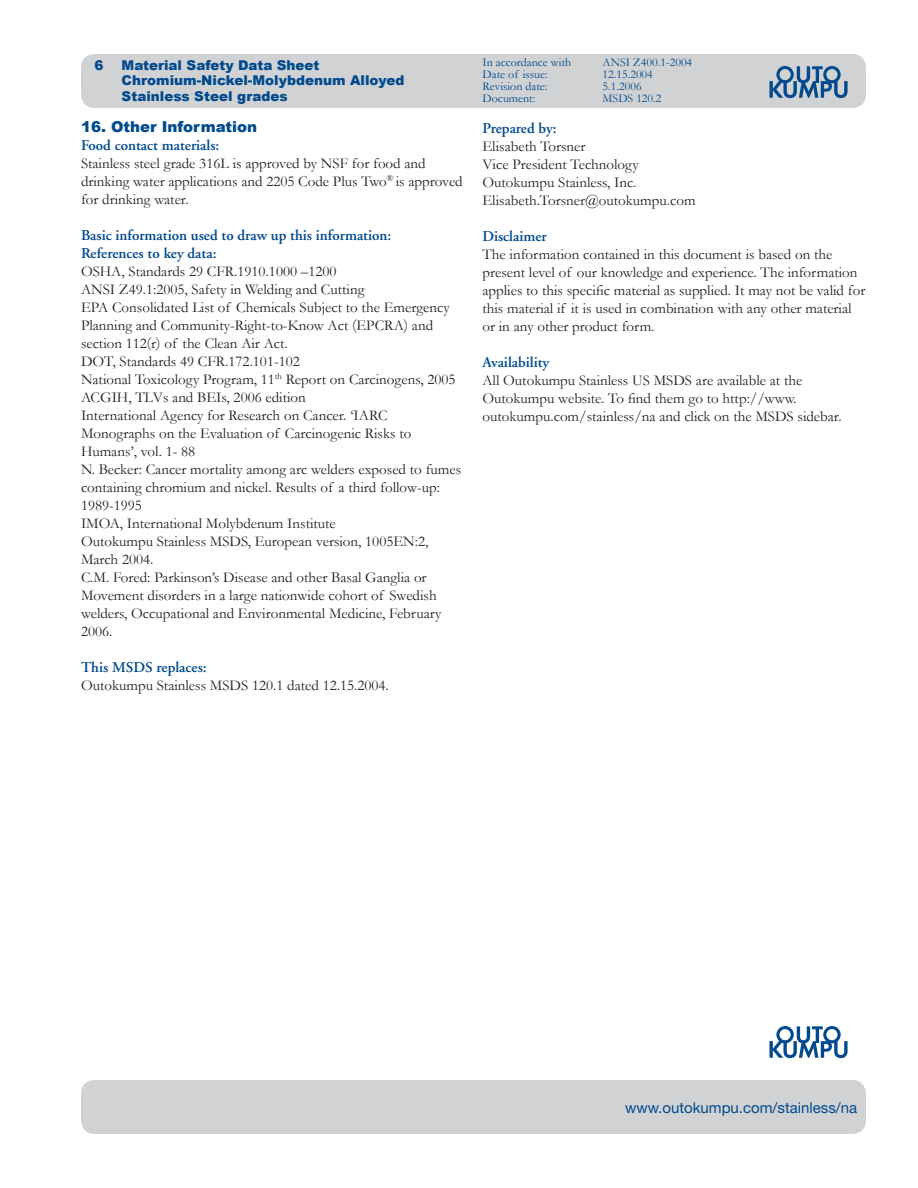
<style>
.page{position:relative;width:918px;height:1188px;background:#fff}
.page>*{position:absolute;margin:0;border:0;box-sizing:border-box;transform-origin:0 0}
.t1{font:15px/18px "Garamond";color:#231f20}
.t2{font:600 15px/18px "Adobe Garamond";color:#004a8d}
.t3{font:15px "Helvetica Neue";color:#004a8d}
.t4{font:900 15px "Arial";color:#004a8d}
.t5{font:900 13.5px/15.3px "Arial";color:#004a8d}
.t6{font:12px "Garamond";color:#004a8d}
</style>
<div class="page">
<div style="left:81px;top:1080px;width:785px;height:54px;background:#d1d2d4"></div>
<div style="left:81px;top:54px;width:785px;height:54px;background:#d1d2d4"></div>
<svg style="left:770px;top:1026px;width:78px;height:32px"></svg>
<p class="t5" style="left:95px;top:58px;width:11px">6</p>
<p class="t5" style="left:122px;top:58px;width:284px">Material Safety Data Sheet<br>Chromium-Nickel-Molybdenum Alloyed<br>Stainless Steel grades</p>
<p class="t4" style="left:81px;top:119px;width:178px">16. Other Information</p>
<p class="t2" style="left:81px;top:137px;width:140px">Food contact materials:</p>
<p class="t1" style="left:81px;top:154px;width:383px">Stainless steel grade 316L is approved by NSF for food and drinking water applications and 2205 Code Plus Two<sup>®</sup> is approved for drinking water.</p>
<p class="t2" style="left:81px;top:227px;width:312px">Basic information used to draw up this information:<br>References to key data:</p>
<p class="t1" style="left:81px;top:262px;width:382px">OSHA, Standards 29 CFR.1910.1000 –1200<br>ANSI Z49.1:2005, Safety in Welding and Cutting<br>EPA Consolidated List of Chemicals Subject to the Emergency Planning and Community-Right-to-Know Act (EPCRA) and section 112(r) of the Clean Air Act.<br>DOT, Standards 49 CFR.172.101-102<br>National Toxicology Program, 11<sup>th</sup> Report on Carcinogens, 2005<br>ACGIH, TLVs and BEIs, 2006 edition<br>International Agency for Research on Cancer. ‘IARC Monographs on the Evaluation of Carcinogenic Risks to Humans’, vol. 1- 88<br>N. Becker: Cancer mortality among arc welders exposed to fumes containing chromium and nickel. Results of a third follow-up:<br>1989-1995<br>IMOA, International Molybdenum Institute<br>Outokumpu Stainless MSDS, European version, 1005EN:2, March 2004.<br>C.M. Fored: Parkinson’s Disease and other Basal Ganglia or Movement disorders in a large nationwide cohort of Swedish welders, Occupational and Environmental Medicine, February 2006.</p>
<p class="t2" style="left:81px;top:659px;width:127px">This MSDS replaces:</p>
<p class="t1" style="left:81px;top:676px;width:309px">Outokumpu Stainless MSDS 120.1 dated 12.15.2004.</p>
<p class="t6" style="left:483px;top:55px;width:90px">In accordance with</p>
<p class="t6" style="left:603px;top:55px;width:91px">ANSI Z400.1-2004</p>
<p class="t6" style="left:483px;top:67px;width:67px">Date of issue:</p>
<p class="t6" style="left:603px;top:67px;width:52px">12.15.2004</p>
<p class="t6" style="left:483px;top:79px;width:66px">Revision date:</p>
<p class="t6" style="left:603px;top:79px;width:41px">5.1.2006</p>
<p class="t6" style="left:483px;top:91px;width:54px">Document:</p>
<p class="t6" style="left:603px;top:91px;width:60px">MSDS 120.2</p>
<p class="t2" style="left:482px;top:119px;width:76px">Prepared by:</p>
<p class="t1" style="left:482px;top:137px;width:215px">Elisabeth Torsner<br>Vice President Technology<br>Outokumpu Stainless, Inc.<br>Elisabeth.Torsner@outokumpu.com</p>
<p class="t2" style="left:482px;top:227px;width:66px">Disclaimer</p>
<p class="t1" style="left:482px;top:245px;width:384px">The information contained in this document is based on the present level of our knowledge and experience. The information applies to this specific material as supplied. It may not be valid for this material if it is used in combination with any other material or in any other product form.</p>
<p class="t2" style="left:482px;top:353px;width:68px">Availability</p>
<p class="t1" style="left:482px;top:371px;width:361px">All Outokumpu Stainless US MSDS are available at the<br>Outokumpu website. To find them go to http://www. outokumpu.com/stainless/na and click on the MSDS sidebar.</p>
<p class="t3" style="left:625px;top:1099px;width:234px">www.outokumpu.com/stainless/na</p>
</div>
